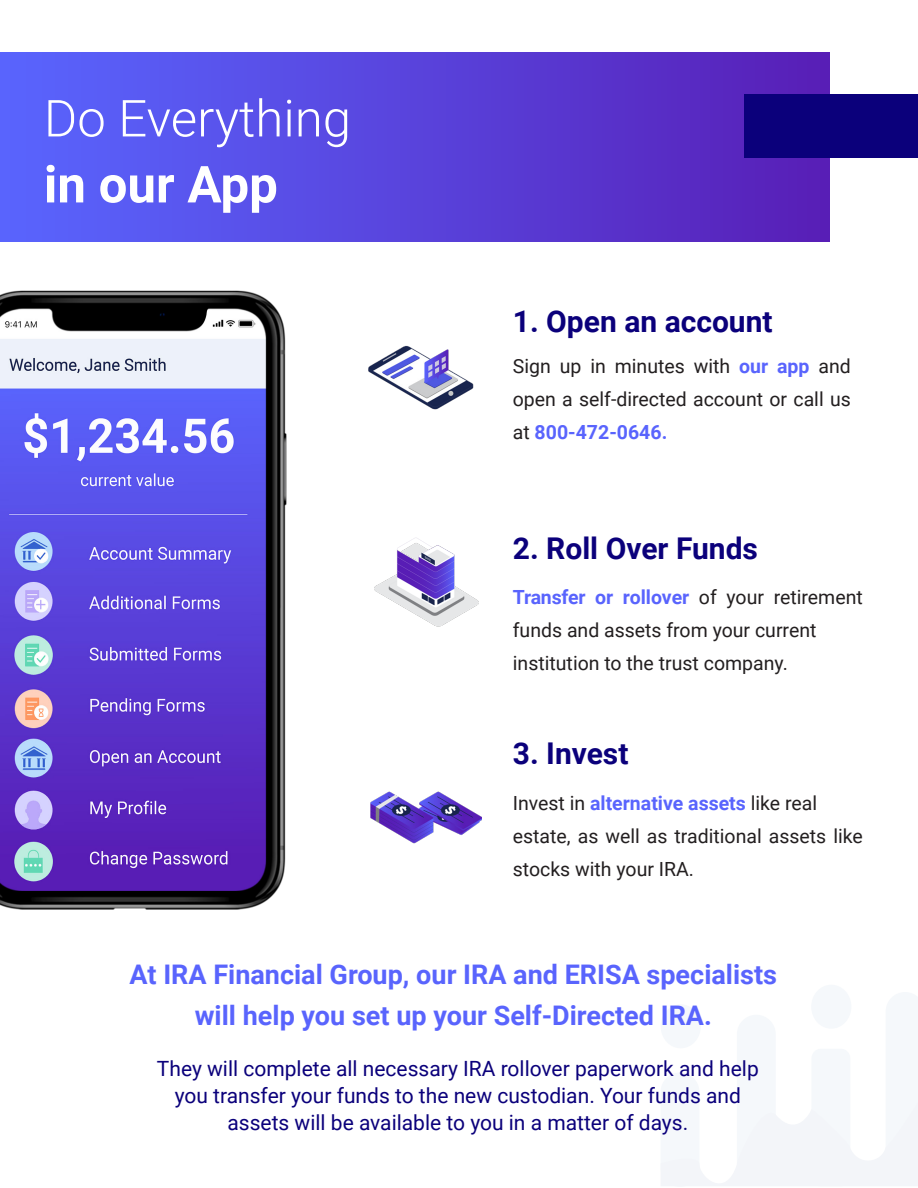
<style>
.page{position:relative;width:918px;height:1188px;background:#fff}
.page>*{position:absolute;margin:0;border:0;box-sizing:border-box;transform-origin:0 0}
.t1{font:300 51px "Roboto";color:#fff}
.t2{font:700 51px "Roboto";color:#fff}
.t3{font:700 30px "Roboto";color:#0b007b}
.t4{font:700 27px "Roboto";color:#5964fd}
.t5{font:21px "Roboto";color:#0b007b}
.t6{font:19.5px/33px "Roboto";color:#231f20}
.t7{font:700 19.5px "Roboto";color:#5964fd}
.s1{font-weight:700;color:#5964fd}
.s2{font-weight:400;color:#231f20}
</style>
<div class="page">
<div style="left:811px;top:985px;width:40px;height:44px;background:#f5f8fb;border-radius:50%"></div>
<svg style="left:661px;top:1102px;width:257px;height:84px"></svg>
<img style="left:0;top:290px;width:287px;height:620px">
<div style="left:0;top:52px;width:830px;height:190px;background:linear-gradient(to right,#5966ff,#571fb6)"></div>
<div style="left:744px;top:95px;width:174px;height:63px;background:#0b007b"></div>
<img style="left:368px;top:345px;width:106px;height:65px">
<img style="left:374px;top:537px;width:105px;height:90px">
<img style="left:370px;top:791px;width:112px;height:53px">
<p class="t1" style="left:44px;top:83px;width:309px">Do Everything</p>
<p class="t2" style="left:44px;top:149px;width:236px">in our App</p>
<p class="t3" style="left:513px;top:301px;width:261px">1. Open an account</p>
<p class="t6" style="left:513px;top:349px;width:340px;text-align:justify">Sign up in minutes with <span class="s1">our app</span> and open a self-directed account or call us at <span class="s1">800-472-0646.</span></p>
<p class="t3" style="left:513px;top:527px;width:247px">2. Roll Over Funds</p>
<p class="t6" style="left:513px;top:580px;width:352px"><span class="s1">Transfer or rollover</span> of your retirement funds and assets from your current</p>
<p class="t6" style="left:513px;top:646px;width:277px">institution to the trust company.</p>
<p class="t3" style="left:513px;top:732px;width:117px">3. Invest</p>
<p class="t7" style="left:513px;top:789px;width:306px"><span class="s2">Invest in</span> alternative assets <span class="s2">like real</span></p>
<p class="t6" style="left:513px;top:819px;width:352px">estate, as well as traditional assets like stocks with your IRA.</p>
<p class="t4" style="left:130px;top:956px;width:649px">At IRA Financial Group, our IRA and ERISA specialists</p>
<p class="t4" style="left:195px;top:996px;width:519px">will help you set up your Self-Directed IRA.</p>
<p class="t5" style="left:157px;top:1054px;width:603px">They will complete all necessary IRA rollover paperwork and help</p>
<p class="t5" style="left:175px;top:1081px;width:568px">you transfer your funds to the new custodian. Your funds and</p>
<p class="t5" style="left:228px;top:1108px;width:462px">assets will be available to you in a matter of days.</p>
</div>
